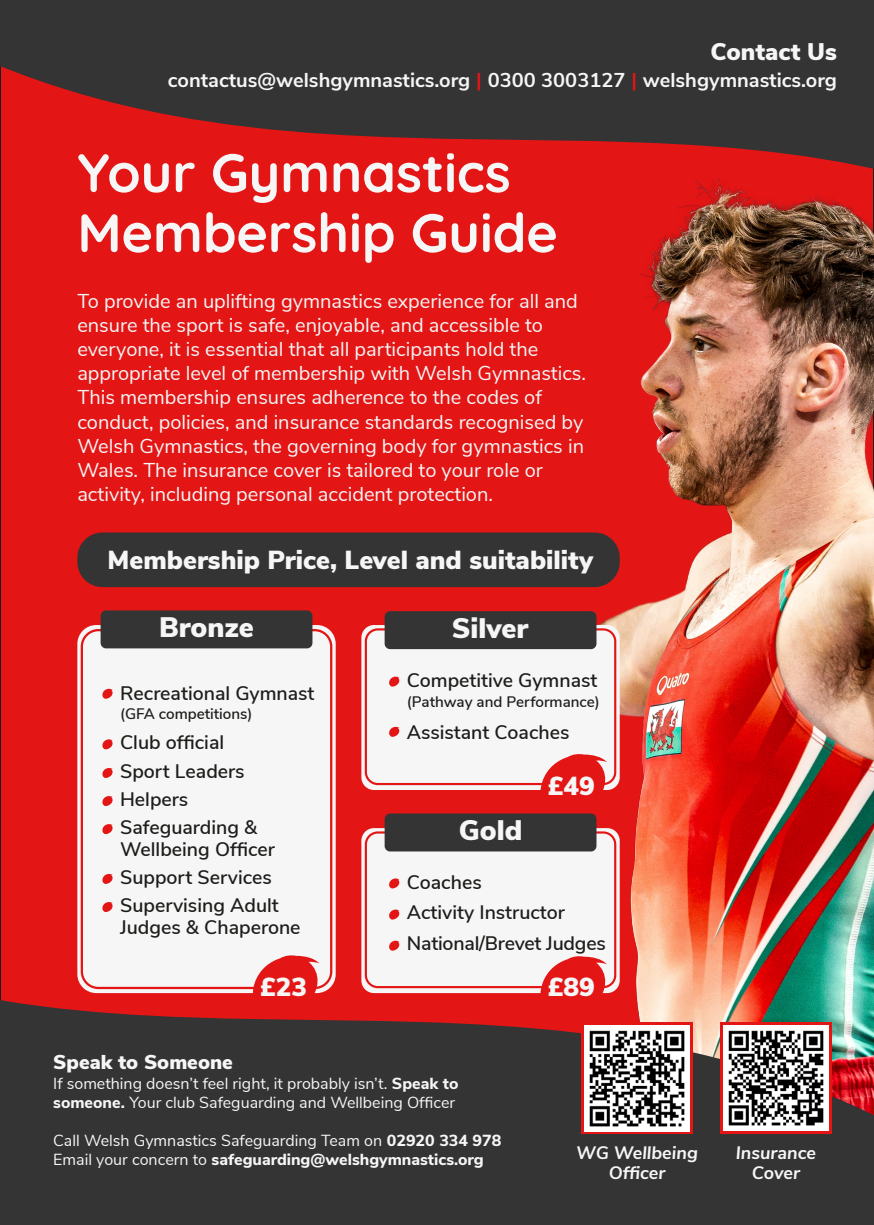
<style>
.page{position:relative;width:874px;height:1225px;background:#fff}
.page>*{position:absolute;margin:0;border:0;box-sizing:border-box;transform-origin:0 0}
.t1{font:700 54px/60px "Quicksand";color:#f6f6f6}
.t2{font:900 28.2px "Nunito Sans";color:#f6f6f6}
.t3{font:900 26px "Nunito Sans";color:#f6f6f6}
.t4{font:900 24px "Nunito Sans";color:#f6f6f6}
.t5{font:20px/24px "Nunito Sans";color:#f6f6f6}
.t6{font:700 20px "Nunito Sans";color:#f6f6f6}
.t7{font:900 20px "Nunito Sans";color:#f6f6f6}
.t8{font:600 19.6px/28.2px "Nunito Sans";color:#1d1d1b}
.t9{font:italic 700 18px/20px "Nunito Sans";color:#f6f6f6;text-align:center}
.t10{font:16px/19.2px "Nunito Sans";color:#f6f6f6}
.t11{font:600 15.2px "Nunito Sans";color:#1d1d1b}
.s1{color:#e41515}
.s2{font-weight:800}
</style>
<div class="page">
<img style="left:0;top:260px;width:873px;height:639px">
<svg style="left:0;top:899px;width:873px;height:244px;background:#71443f"></svg>
<svg style="left:0;top:0;width:873px;height:260px;background:#852726"></svg>
<div style="left:0;top:1143px;width:873px;height:82px;background:#343434"></div>
<div style="left:77px;top:625px;width:258px;height:368px;background:#f6f6f6;border-radius:19px"></div>
<div style="left:81px;top:629px;width:251px;height:360px;border:2px solid #e41515;border-radius:17px"></div>
<div style="left:100px;top:610px;width:212px;height:38px;background:#343434;border-radius:5px"></div>
<div style="left:77px;top:532px;width:542px;height:55px;background:#343434;border-radius:25px"></div>
<svg style="left:250px;top:955px;width:71px;height:65px;background:#e53737"></svg>
<div style="left:361px;top:625px;width:258px;height:165px;background:#f6f6f6;border-radius:13px"></div>
<div style="left:364px;top:628px;width:252px;height:157px;border:2px solid #e41515;border-radius:12px"></div>
<div style="left:384px;top:611px;width:212px;height:38px;background:#343434;border-radius:5px"></div>
<svg style="left:537px;top:754px;width:71px;height:65px;background:#e63838"></svg>
<svg style="left:102px;top:688px;width:11px;height:11px"></svg>
<svg style="left:102px;top:739px;width:11px;height:10px"></svg>
<svg style="left:102px;top:768px;width:11px;height:10px"></svg>
<svg style="left:102px;top:796px;width:11px;height:10px"></svg>
<svg style="left:102px;top:824px;width:11px;height:10px"></svg>
<svg style="left:102px;top:874px;width:11px;height:10px"></svg>
<svg style="left:102px;top:902px;width:11px;height:10px"></svg>
<div style="left:361px;top:828px;width:258px;height:165px;background:#f6f6f6;border-radius:13px"></div>
<div style="left:364px;top:831px;width:252px;height:157px;border:2px solid #e41515;border-radius:12px"></div>
<div style="left:384px;top:813px;width:212px;height:38px;background:#343434;border-radius:5px"></div>
<svg style="left:537px;top:956px;width:71px;height:65px;background:#e63636"></svg>
<svg style="left:389px;top:878px;width:10px;height:10px"></svg>
<svg style="left:389px;top:909px;width:10px;height:11px"></svg>
<svg style="left:389px;top:940px;width:10px;height:11px"></svg>
<svg style="left:389px;top:676px;width:10px;height:11px"></svg>
<svg style="left:389px;top:727px;width:10px;height:10px"></svg>
<svg style="left:581px;top:1022px;width:111px;height:111px"></svg>
<img style="left:583px;top:1025px;width:106px;height:106px">
<svg style="left:719px;top:1022px;width:112px;height:111px"></svg>
<img style="left:723px;top:1025px;width:105px;height:105px">
<p class="t4" style="left:710px;top:34px;width:128px">Contact Us</p>
<p class="t6" style="left:168px;top:65px;width:670px">contactus@welshgymnastics.org <span class="s1">|</span> 0300 3003127 <span class="s1">|</span> welshgymnastics.org</p>
<h1 class="t1" style="left:77px;top:138px;width:481px">Your Gymnastics<br>Membership Guide</h1>
<p class="t5" style="left:77px;top:288px;width:510px">To provide an uplifting gymnastics experience for all and ensure the sport is safe, enjoyable, and accessible to everyone, it is essential that all participants hold the appropriate level of membership with Welsh Gymnastics.<br>This membership ensures adherence to the codes of conduct, policies, and insurance standards recognised by Welsh Gymnastics, the governing body for gymnastics in Wales. The insurance cover is tailored to your role or activity, including personal accident protection.</p>
<h3 class="t3" style="left:108px;top:541px;width:487px">Membership Price, Level and suitability</h3>
<h2 class="t2" style="left:159px;top:606px;width:96px">Bronze</h2>
<p class="t8" style="left:120px;top:677px;width:196px">Recreational Gymnast</p>
<p class="t11" style="left:120px;top:702px;width:134px">(GFA competitions)</p>
<p class="t8" style="left:120px;top:727px;width:139px">Club official<br>Sport Leaders<br>Helpers<br>Safeguarding &amp;</p>
<p class="t8" style="left:120px;top:833px;width:160px">Wellbeing Officer<br>Support Services<br>Supervising Adult</p>
<p class="t8" style="left:120px;top:911px;width:182px">Judges &amp; Chaperone</p>
<h3 class="t3" style="left:260px;top:968px;width:48px">£23</h3>
<h2 class="t2" style="left:451px;top:607px;width:78px">Silver</h2>
<p class="t8" style="left:406px;top:665px;width:192px">Competitive Gymnast</p>
<p class="t11" style="left:406px;top:690px;width:194px">(Pathway and Performance)</p>
<p class="t8" style="left:406px;top:717px;width:164px">Assistant Coaches</p>
<h3 class="t3" style="left:547px;top:766px;width:48px">£49</h3>
<h2 class="t2" style="left:458px;top:809px;width:65px">Gold</h2>
<p class="t8" style="left:406px;top:865px;width:200px;line-height:30.4px">Coaches<br>Activity Instructor<br>National/Brevet Judges</p>
<h3 class="t3" style="left:547px;top:968px;width:48px">£89</h3>
<p class="t7" style="left:53px;top:1047px;width:181px">Speak to Someone</p>
<p class="t10" style="left:53px;top:1072px;width:406px">If something doesn’t feel right, it probably isn’t. <span class="s2">Speak to someone.</span> Your club Safeguarding and Wellbeing Officer</p>
<p class="t10" style="left:53px;top:1130px;width:449px">Call Welsh Gymnastics Safeguarding Team on <span class="s2">02920 334 978<br></span>Email your concern to <span class="s2">safeguarding@welshgymnastics.org</span></p>
<p class="t9" style="left:575px;top:1142px;width:123px">WG Wellbeing<br>Officer</p>
<p class="t9" style="left:735px;top:1142px;width:82px">Insurance<br>Cover</p>
</div>
